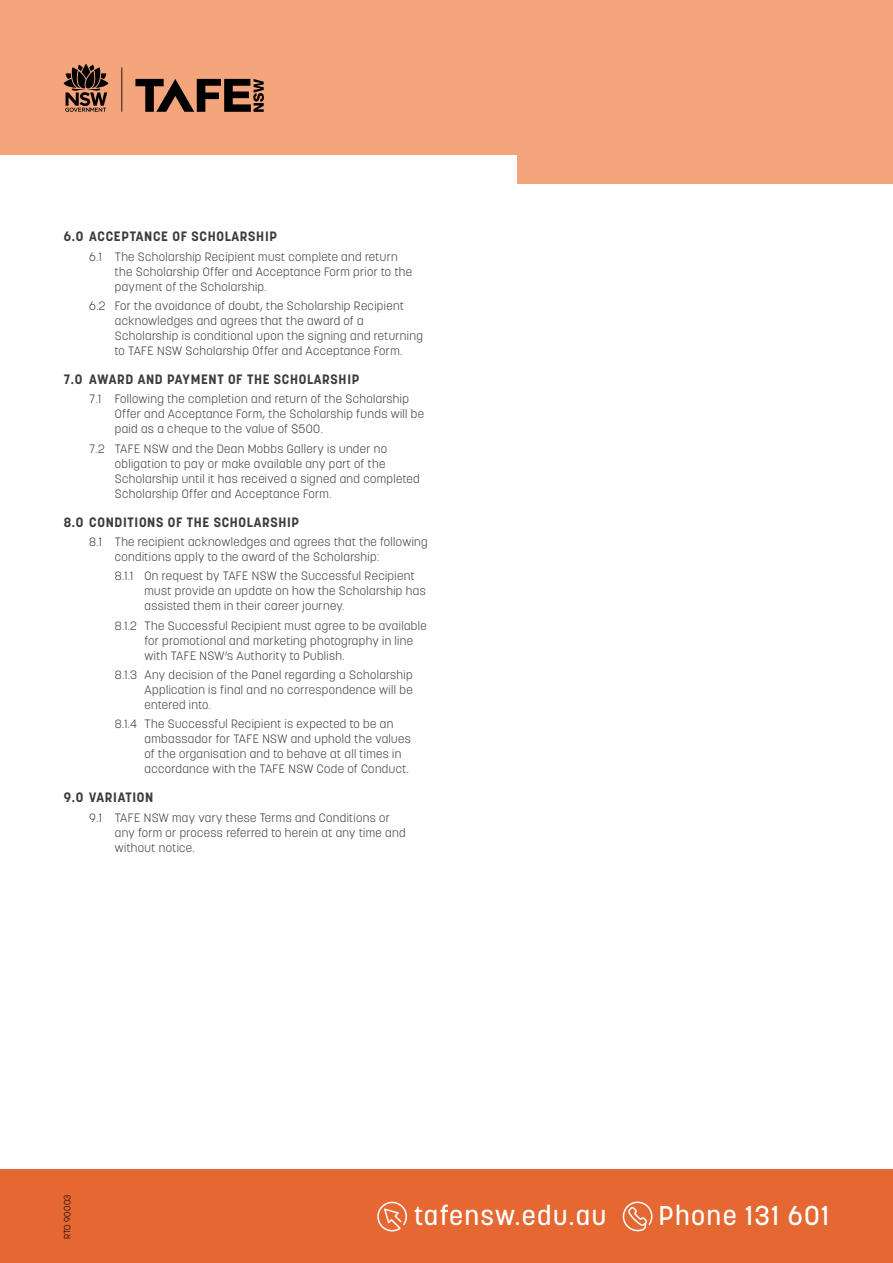
<style>
.page{position:relative;width:893px;height:1263px;background:#fff}
.page>*{position:absolute;margin:0;border:0;box-sizing:border-box;transform-origin:0 0}
.t1{font:500 27px "Korolev";letter-spacing:.05em;color:#fff}
.t2{font:700 13.5px "Korolev";letter-spacing:.05em;color:#3c3c3b}
.t3{font:300 12px/15px "Korolev";letter-spacing:.03em;color:#3c3c3b}
.t4{font:300 9px "Korolev";letter-spacing:.03em;color:#000}
</style>
<div class="page">
<div style="left:0;top:1169px;width:893px;height:94px;background:#e56731"></div>
<svg style="left:377px;top:1201px;width:30px;height:31px"></svg>
<svg style="left:622px;top:1201px;width:31px;height:31px"></svg>
<div style="left:0;top:0;width:893px;height:154px;background:#f5a57c"></div>
<div style="left:518px;top:0;width:375px;height:183px;background:#f5a57c"></div>
<svg style="left:135px;top:79px;width:129px;height:33px"></svg>
<hr style="left:121px;top:67px;width:1px;height:45px;background:#000">
<svg style="left:64px;top:64px;width:44px;height:48px"></svg>
<p class="t2" style="left:64px;top:228px;width:215px">6.0 ACCEPTANCE OF SCHOLARSHIP</p>
<p class="t3" style="left:115px;top:249px;width:299px;text-indent:-26px">6.1 The Scholarship Recipient must complete and return the Scholarship Offer and Acceptance Form prior to the payment of the Scholarship.</p>
<p class="t3" style="left:115px;top:298px;width:310px;text-indent:-26px">6.2 For the avoidance of doubt, the Scholarship Recipient acknowledges and agrees that the award of a Scholarship is conditional upon the signing and returning to TAFE NSW Scholarship Offer and Acceptance Form.</p>
<p class="t2" style="left:64px;top:371px;width:297px">7.0 AWARD AND PAYMENT OF THE SCHOLARSHIP</p>
<p class="t3" style="left:115px;top:392px;width:311px;text-indent:-26px">7.1 Following the completion and return of the Scholarship<br>Offer and Acceptance Form, the Scholarship funds will be paid as a cheque to the value of $500.</p>
<p class="t3" style="left:115px;top:441px;width:306px;text-indent:-26px">7.2 TAFE NSW and the Dean Mobbs Gallery is under no obligation to pay or make available any part of the Scholarship until it has received a signed and completed Scholarship Offer and Acceptance Form.</p>
<p class="t2" style="left:64px;top:514px;width:237px">8.0 CONDITIONS OF THE SCHOLARSHIP</p>
<p class="t3" style="left:115px;top:534px;width:314px;text-indent:-26px">8.1 The recipient acknowledges and agrees that the following conditions apply to the award of the Scholarship:</p>
<p class="t3" style="left:145px;top:569px;width:283px;text-indent:-30px">8.1.1 On request by TAFE NSW the Successful Recipient must provide an update on how the Scholarship has assisted them in their career journey.</p>
<p class="t3" style="left:145px;top:618px;width:284px;text-indent:-30px">8.1.2 The Successful Recipient must agree to be available for promotional and marketing photography in line with TAFE NSW’s Authority to Publish.</p>
<p class="t3" style="left:145px;top:667px;width:270px;text-align:justify;text-indent:-30px">8.1.3 Any decision of the Panel regarding a Scholarship Application is final and no correspondence will be entered into.</p>
<p class="t3" style="left:145px;top:716px;width:268px;text-indent:-30px">8.1.4 The Successful Recipient is expected to be an ambassador for TAFE NSW and uphold the values of the organisation and to behave at all times in accordance with the TAFE NSW Code of Conduct.</p>
<p class="t2" style="left:64px;top:789px;width:91px">9.0 VARIATION</p>
<p class="t3" style="left:115px;top:810px;width:292px;text-indent:-26px">9.1 TAFE NSW may vary these Terms and Conditions or any form or process referred to herein at any time and without notice.</p>
<p class="t4" style="left:62px;top:1239px;width:46px;rotate:-90deg">RTO 90003</p>
<h1 class="t1" style="left:414px;top:1199px;width:193px">tafensw.edu.au</h1>
<h1 class="t1" style="left:659px;top:1199px;width:172px">Phone 131 601</h1>
</div>
